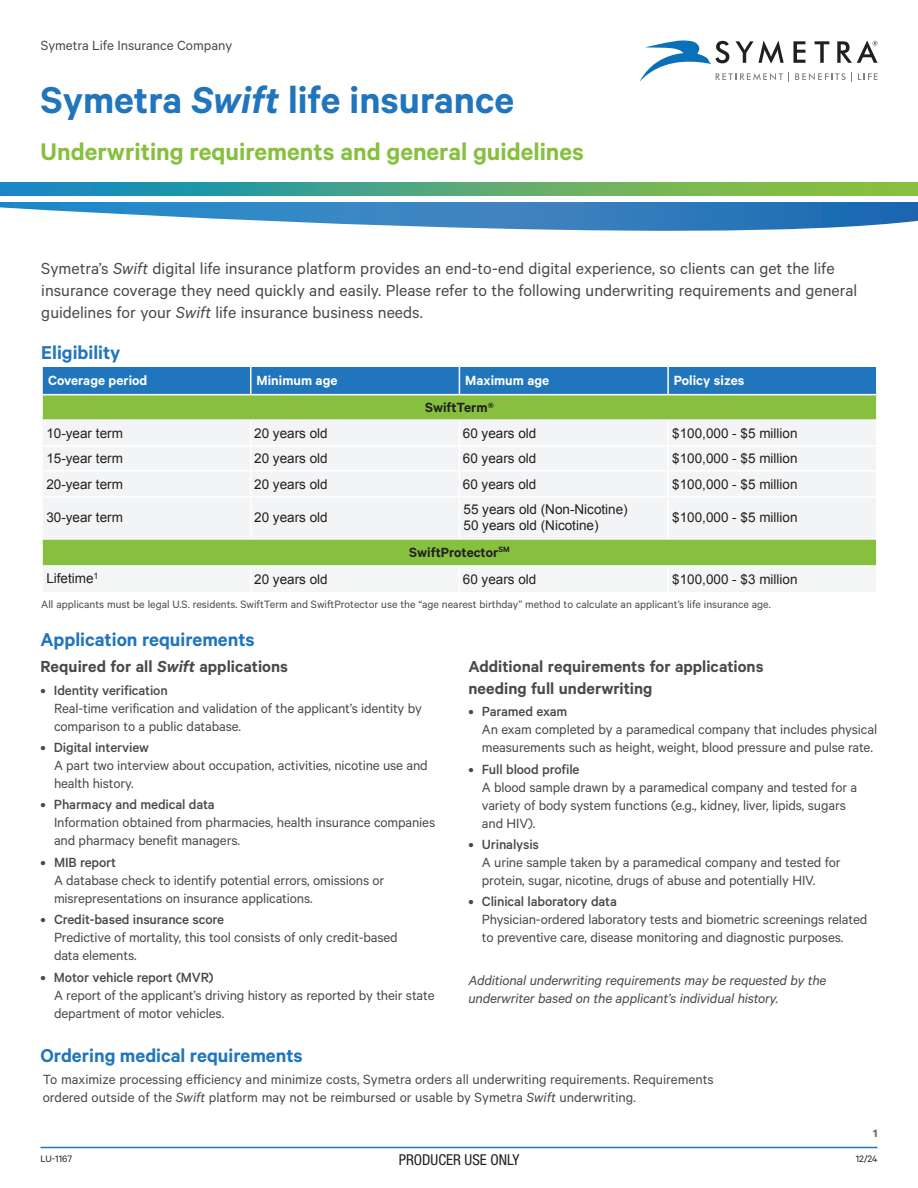
<style>
.page{position:relative;width:918px;height:1188px;background:#fff}
.page>*{position:absolute;margin:0;border:0;box-sizing:border-box;transform-origin:0 0}
.t1{font:600 42px "Calibre";color:#2175bc}
.t2{font:600 27px "Calibre";color:#87bf3f}
.t3{font:600 21px "Calibre";color:#2175bc}
.t4{font:18px/21.6px "Calibre";color:#4a4a4c}
.t5{font:600 18px/21.6px "Calibre";color:#4a4a4c}
.t6{font:15px/18px "Calibre";letter-spacing:-.01em;color:#4a4a4c}
.t7{font:500 15px "Calibre";letter-spacing:-.01em;color:#4a4a4c}
.t8{font:italic 15px/18px "Calibre";letter-spacing:-.01em;color:#4a4a4c}
.t9{font:600 15px "Calibre";color:#fff}
.t10{font:600 15px "Calibre";color:#231f20}
.t11{font:condensed 15px "Helvetica Neue LT Pro";color:#231f20}
.t12{font:13.5px/25.5px "Arial";color:#231f20}
.t13{font:12px "Calibre";color:#4a4a4c}
.t14{font:700 12px "Calibre";color:#717375}
.t15{font:10.5px "Calibre";color:#231f20}
.t16{font:8.85px "Arial";color:#231f20}
.s1{font-style:italic}
</style>
<div class="page">
<svg style="left:0;top:202px;width:918px;height:29px"></svg>
<svg style="left:0;top:182px;width:918px;height:14px;background:#52a77c"></svg>
<hr style="left:40px;top:1147px;width:838px;height:1px;background:#2175bc">
<div style="left:42px;top:395px;width:835px;height:25px;background:#87bf3f"></div>
<div style="left:43px;top:421px;width:833px;height:117px;background:#f3f4f5"></div>
<div style="left:42px;top:539px;width:835px;height:27px;background:#87bf3f"></div>
<div style="left:42px;top:366px;width:834px;height:28px;background:#2175bc"></div>
<hr style="left:668px;top:365px;width:210px;height:2px;background:#fff">
<hr style="left:667px;top:367px;width:2px;height:27px;background:#fff">
<hr style="left:41px;top:395px;width:2px;height:24px;background:#fff">
<hr style="left:876px;top:395px;width:2px;height:24px;background:#fff">
<hr style="left:41px;top:419px;width:210px;height:2px;background:#fff">
<hr style="left:251px;top:419px;width:208px;height:2px;background:#fff">
<hr style="left:250px;top:421px;width:2px;height:24px;background:#fff">
<hr style="left:459px;top:419px;width:209px;height:2px;background:#fff">
<hr style="left:668px;top:419px;width:210px;height:2px;background:#fff">
<hr style="left:41px;top:445px;width:210px;height:2px;background:#fff">
<hr style="left:250px;top:447px;width:2px;height:23px;background:#fff">
<hr style="left:41px;top:470px;width:210px;height:2px;background:#fff">
<hr style="left:250px;top:472px;width:2px;height:24px;background:#fff">
<div style="left:251px;top:421px;width:625px;height:75px;background:#f3f4f5"></div>
<hr style="left:668px;top:470px;width:210px;height:2px;background:#fff">
<hr style="left:667px;top:472px;width:2px;height:24px;background:#fff">
<hr style="left:41px;top:496px;width:210px;height:2px;background:#fff">
<hr style="left:251px;top:496px;width:208px;height:2px;background:#fff">
<hr style="left:250px;top:498px;width:2px;height:40px;background:#fff">
<hr style="left:459px;top:496px;width:209px;height:2px;background:#fff">
<hr style="left:459px;top:498px;width:1px;height:40px;background:#fff">
<hr style="left:668px;top:496px;width:210px;height:2px;background:#fff">
<hr style="left:667px;top:498px;width:2px;height:40px;background:#fff">
<hr style="left:41px;top:538px;width:210px;height:2px;background:#fff">
<hr style="left:41px;top:540px;width:2px;height:25px;background:#fff">
<hr style="left:251px;top:538px;width:627px;height:2px;background:#fff">
<hr style="left:876px;top:540px;width:2px;height:25px;background:#fff">
<hr style="left:41px;top:565px;width:210px;height:2px;background:#fff">
<hr style="left:251px;top:565px;width:208px;height:2px;background:#fff">
<hr style="left:459px;top:565px;width:209px;height:2px;background:#fff">
<div style="left:43px;top:567px;width:833px;height:25px;background:#f3f6f5"></div>
<hr style="left:668px;top:565px;width:210px;height:2px;background:#fff">
<hr style="left:667px;top:567px;width:2px;height:25px;background:#fff">
<svg style="left:640px;top:40px;width:238px;height:41px"></svg>
<p class="t6" style="left:41px;top:38px;width:193px">Symetra Life Insurance Company</p>
<h1 class="t1" style="left:41px;top:85px;width:475px">Symetra <span class="s1">Swift</span> life insurance</h1>
<h2 class="t2" style="left:41px;top:142px;width:545px">Underwriting requirements and general guidelines</h2>
<p class="t4" style="left:41px;top:259px;width:817px">Symetra’s <span class="s1">Swift</span> digital life insurance platform provides an end-to-end digital experience, so clients can get the life insurance coverage they need quickly and easily. Please refer to the following underwriting requirements and general guidelines for your <span class="s1">Swift</span> life insurance business needs.</p>
<h3 class="t3" style="left:41px;top:346px;width:81px">Eligibility</h3>
<p class="t9" style="left:48px;top:375px;width:101px">Coverage period</p>
<p class="t9" style="left:257px;top:375px;width:82px">Minimum age</p>
<p class="t9" style="left:465px;top:375px;width:85px">Maximum age</p>
<p class="t9" style="left:674px;top:375px;width:72px">Policy sizes</p>
<p class="t10" style="left:425px;top:402px;width:70px">SwiftTerm®</p>
<p class="t12" style="left:46px;top:421px;width:78px">10-year term</p>
<p class="t12" style="left:46px;top:446px;width:78px">15-year term<br>20-year term</p>
<p class="t12" style="left:46px;top:505px;width:78px">30-year term</p>
<p class="t12" style="left:254px;top:421px;width:75px">20 years old</p>
<p class="t12" style="left:254px;top:446px;width:75px">20 years old<br>20 years old</p>
<p class="t12" style="left:254px;top:505px;width:75px">20 years old</p>
<p class="t12" style="left:463px;top:421px;width:75px;text-align:justify">60 years old 60 years old 60 years old</p>
<p class="t12" style="left:672px;top:421px;width:127px">$100,000 - $5 million</p>
<p class="t12" style="left:672px;top:505px;width:127px">$100,000 - $5 million</p>
<p class="t12" style="left:672px;top:446px;width:127px">$100,000 - $5 million $100,000 - $5 million</p>
<p class="t12" style="left:464px;top:502px;width:166px;line-height:15.5px">55 years old (Non-Nicotine)<br>50 years old (Nicotine)</p>
<p class="t10" style="left:409px;top:547px;width:102px">SwiftProtector<sup>SM</sup></p>
<p class="t16" style="left:94px;top:571px;width:6px">1</p>
<p class="t12" style="left:46px;top:566px;width:49px">Lifetime</p>
<p class="t12" style="left:254px;top:566px;width:75px">20 years old</p>
<p class="t12" style="left:463px;top:566px;width:75px">60 years old</p>
<p class="t12" style="left:672px;top:566px;width:127px">$100,000 - $3 million</p>
<p class="t13" style="left:41px;top:601px;width:731px">All applicants must be legal U.S. residents. SwiftTerm and SwiftProtector use the “age nearest birthday” method to calculate an applicant’s life insurance age.</p>
<h3 class="t3" style="left:41px;top:632px;width:216px">Application requirements</h3>
<p class="t5" style="left:41px;top:657px;width:249px">Required for all <span class="s1">Swift</span> applications</p>
<p class="t7" style="left:41px;top:685px;width:129px">• Identity verification</p>
<p class="t6" style="left:54px;top:700px;width:369px">Real-time verification and validation of the applicant’s identity by comparison to a public database.</p>
<p class="t7" style="left:41px;top:742px;width:110px">• Digital interview</p>
<p class="t6" style="left:54px;top:757px;width:375px">A part two interview about occupation, activities, nicotine use and health history.</p>
<p class="t7" style="left:41px;top:800px;width:176px">• Pharmacy and medical data</p>
<p class="t6" style="left:54px;top:815px;width:383px">Information obtained from pharmacies, health insurance companies and pharmacy benefit managers.</p>
<p class="t7" style="left:41px;top:857px;width:77px">• MIB report</p>
<p class="t6" style="left:54px;top:872px;width:332px">A database check to identify potential errors, omissions or misrepresentations on insurance applications.</p>
<p class="t7" style="left:41px;top:914px;width:185px">• Credit-based insurance score</p>
<p class="t6" style="left:54px;top:929px;width:345px">Predictive of mortality, this tool consists of only credit-based data elements.</p>
<p class="t7" style="left:41px;top:972px;width:175px">• Motor vehicle report (MVR)</p>
<p class="t6" style="left:54px;top:987px;width:382px">A report of the applicant’s driving history as reported by their state department of motor vehicles.</p>
<h3 class="t3" style="left:41px;top:1048px;width:264px">Ordering medical requirements</h3>
<p class="t5" style="left:468px;top:657px;width:297px">Additional requirements for applications needing full underwriting</p>
<p class="t7" style="left:468px;top:706px;width:100px">• Paramed exam</p>
<p class="t6" style="left:482px;top:722px;width:397px">An exam completed by a paramedical company that includes physical measurements such as height, weight, blood pressure and pulse rate.</p>
<p class="t7" style="left:468px;top:764px;width:113px">• Full blood profile</p>
<p class="t6" style="left:482px;top:779px;width:377px">A blood sample drawn by a paramedical company and tested for a variety of body system functions (e.g., kidney, liver, lipids, sugars and HIV).</p>
<p class="t7" style="left:468px;top:839px;width:72px">• Urinalysis</p>
<p class="t6" style="left:482px;top:854px;width:360px">A urine sample taken by a paramedical company and tested for protein, sugar, nicotine, drugs of abuse and potentially HIV.</p>
<p class="t7" style="left:468px;top:897px;width:150px">• Clinical laboratory data</p>
<p class="t6" style="left:482px;top:912px;width:387px">Physician-ordered laboratory tests and biometric screenings related to preventive care, disease monitoring and diagnostic purposes.</p>
<p class="t8" style="left:468px;top:972px;width:360px">Additional underwriting requirements may be requested by the underwriter based on the applicant’s individual history.</p>
<p class="t6" style="left:43px;top:1071px;width:672px">To maximize processing efficiency and minimize costs, Symetra orders all underwriting requirements. Requirements ordered outside of the <span class="s1">Swift</span> platform may not be reimbursed or usable by Symetra <span class="s1">Swift</span> underwriting.</p>
<p class="t14" style="left:873px;top:1126px;width:6px">1</p>
<p class="t11" style="left:399px;top:1151px;width:122px">PRODUCER USE ONLY</p>
<p class="t15" style="left:41px;top:1155px;width:33px">LU-1167</p>
<p class="t15" style="left:856px;top:1155px;width:23px">12/24</p>
</div>
